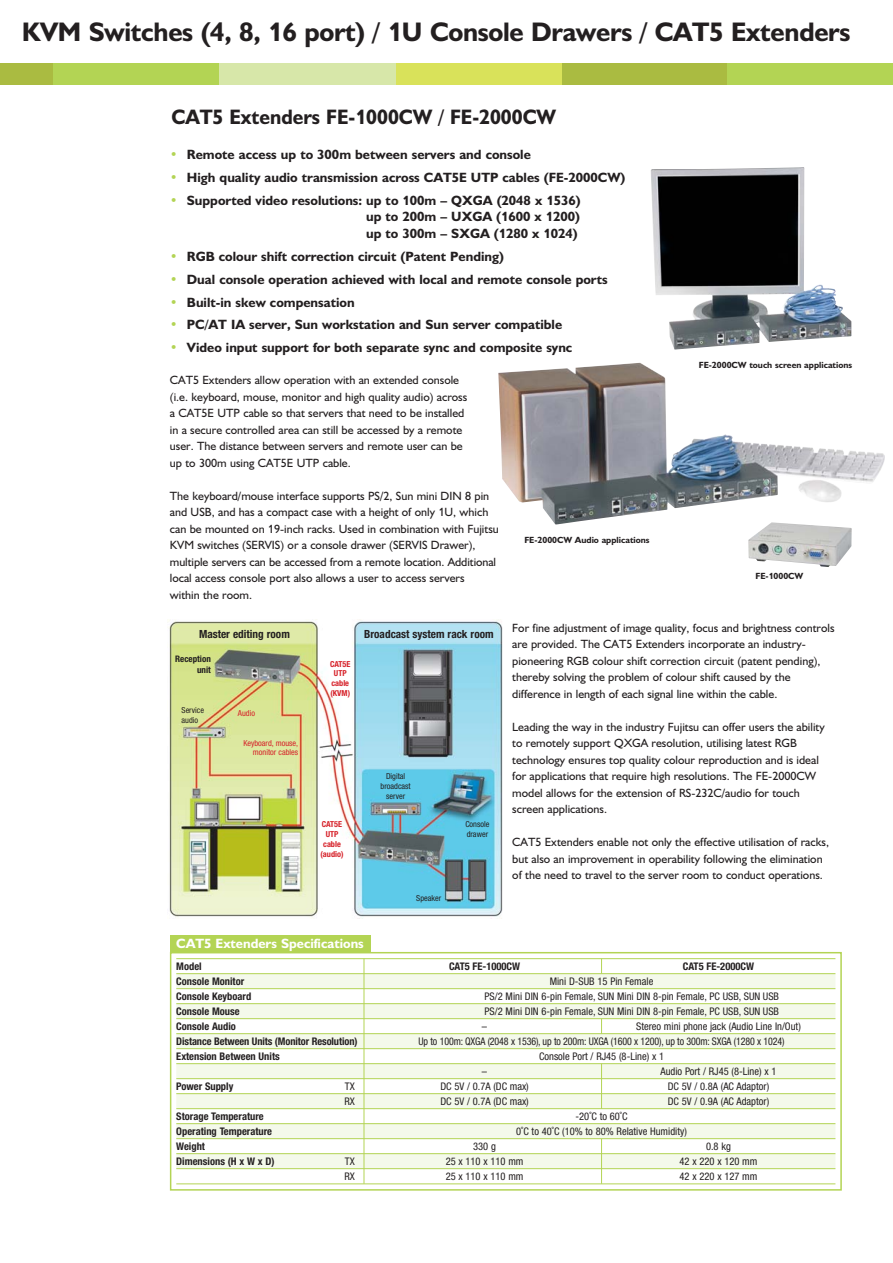
<style>
.page{position:relative;width:893px;height:1263px;background:#fff}
.page>*{position:absolute;margin:0;border:0;box-sizing:border-box;transform-origin:0 0}
.t1{font:700 27px "Fujitsu Humanist 521";letter-spacing:-.01em;color:#231f20}
.t2{font:700 21px "Fujitsu Humanist 521";color:#231f20;scale:.95 1}
.t3{font:700 13.5px/16.5px "Fujitsu Humanist 521";color:#231f20;text-align:justify}
.t4{font:700 13.5px "Fujitsu Humanist 521";color:#fff}
.t5{font:12px/16.5px "Fujitsu Humanist 521";color:#231f20}
.t6{font:700 condensed 11.25px "Helvetica Neue";color:#231f20}
.t7{font:condensed 10.5px "Helvetica Neue";color:#231f20}
.t8{font:700 condensed 10.5px "Helvetica Neue";color:#231f20}
.t9{font:condensed 10.5px "Helvetica Neue";color:#231f20;scale:.95 1}
.t10{font:700 9px "Fujitsu Humanist 521";color:#231f20}
.t11{font:700 condensed 9px/10.8px "Helvetica Neue";color:#231f20;text-align:right}
.t12{font:condensed 8.25px/9.9px "Helvetica Neue";color:#231f20}
.t13{font:700 condensed 8.25px/9.9px "Helvetica Neue";color:#d62129;text-align:center}
.t14{font:condensed 8.25px/9.9px "Helvetica Neue";color:#d62129;text-align:right}
.s1{color:#b3d454}
</style>
<div class="page">
<div style="left:219px;top:64px;width:178px;height:21px;background:#d7e7a9"></div>
<div style="left:397px;top:64px;width:165px;height:21px;background:#d9e25a"></div>
<div style="left:562px;top:64px;width:165px;height:21px;background:#aabb41"></div>
<div style="left:727px;top:64px;width:166px;height:21px;background:#b3d454"></div>
<div style="left:0;top:64px;width:54px;height:21px;background:#aabb41"></div>
<div style="left:53px;top:64px;width:166px;height:21px;background:#b3d454"></div>
<div style="left:170px;top:952px;width:672px;height:239px;border:2px solid #b3d454"></div>
<hr style="left:176px;top:958px;width:659px;height:1px;background:#b3d454">
<div style="left:176px;top:974px;width:659px;height:15px;background:#f4f9eb"></div>
<hr style="left:176px;top:973px;width:659px;height:1px;background:#b3d454">
<hr style="left:176px;top:988px;width:659px;height:1px;background:#b3d454">
<div style="left:176px;top:1004px;width:659px;height:15px;background:#f4f9eb"></div>
<hr style="left:176px;top:1003px;width:659px;height:1px;background:#b3d454">
<hr style="left:176px;top:1018px;width:659px;height:1px;background:#b3d454">
<div style="left:176px;top:1034px;width:659px;height:15px;background:#f4f9eb"></div>
<hr style="left:176px;top:1033px;width:659px;height:1px;background:#b3d454">
<hr style="left:176px;top:1048px;width:659px;height:1px;background:#b3d454">
<div style="left:176px;top:1064px;width:659px;height:15px;background:#f4f9eb"></div>
<hr style="left:176px;top:1063px;width:659px;height:1px;background:#b3d454">
<hr style="left:176px;top:1078px;width:659px;height:1px;background:#b3d454">
<div style="left:176px;top:1094px;width:659px;height:15px;background:#f4f9eb"></div>
<hr style="left:176px;top:1093px;width:659px;height:1px;background:#b3d454">
<hr style="left:176px;top:1108px;width:659px;height:1px;background:#b3d454">
<div style="left:176px;top:1124px;width:659px;height:15px;background:#f4f9eb"></div>
<hr style="left:176px;top:1123px;width:659px;height:1px;background:#b3d454">
<hr style="left:176px;top:1138px;width:659px;height:1px;background:#b3d454">
<div style="left:176px;top:1154px;width:659px;height:15px;background:#f4f9eb"></div>
<hr style="left:176px;top:1153px;width:659px;height:1px;background:#b3d454">
<hr style="left:176px;top:1168px;width:659px;height:1px;background:#b3d454">
<hr style="left:176px;top:1184px;width:659px;height:1px;background:#b3d454">
<hr style="left:364px;top:959px;width:1px;height:225px;background:#b3d454">
<hr style="left:601px;top:1064px;width:1px;height:45px;background:#b3d454">
<svg style="left:601px;top:1019px;width:1px;height:14px"></svg>
<svg style="left:601px;top:959px;width:1px;height:14px"></svg>
<hr style="left:601px;top:1139px;width:1px;height:45px;background:#b3d454">
<div style="left:170px;top:935px;width:200px;height:17px;background:#b3d454"></div>
<img style="left:169px;top:619px;width:334px;height:298px">
<img style="left:498px;top:363px;width:375px;height:161px">
<img style="left:651px;top:167px;width:200px;height:183px">
<img style="left:748px;top:522px;width:104px;height:45px">
<h1 class="t1" style="left:22px;top:21px;width:830px">KVM Switches (4, 8, 16 port) / 1U Console Drawers / CAT5 Extenders</h1>
<h2 class="t2" style="left:171px;top:109px;width:406px">CAT5 Extenders FE-1000CW / FE-2000CW</h2>
<p class="t3" style="left:170px;top:148px;width:362px"><span class="s1">•</span> Remote access up to 300m between servers and console</p>
<p class="t3" style="left:170px;top:171px;width:457px"><span class="s1">•</span> High quality audio transmission across CAT5E UTP cables (FE-2000CW)</p>
<p class="t3" style="left:366px;top:193px;width:216px;text-indent:-196px"><span class="s1">•</span> Supported video resolutions: up to 100m – QXGA (2048 x 1536) up to 200m – UXGA (1600 x 1200) up to 300m – SXGA (1280 x 1024)</p>
<p class="t3" style="left:170px;top:249px;width:336px"><span class="s1">•</span> RGB colour shift correction circuit (Patent Pending)</p>
<p class="t3" style="left:170px;top:272px;width:439px"><span class="s1">•</span> Dual console operation achieved with local and remote console ports</p>
<p class="t3" style="left:170px;top:295px;width:186px"><span class="s1">•</span> Built-in skew compensation</p>
<p class="t3" style="left:170px;top:318px;width:394px"><span class="s1">•</span> PC/AT IA server, Sun workstation and Sun server compatible</p>
<p class="t3" style="left:170px;top:341px;width:404px"><span class="s1">•</span> Video input support for both separate sync and composite sync</p>
<p class="t5" style="left:170px;top:373px;width:299px">CAT5 Extenders allow operation with an extended console (i.e. keyboard, mouse, monitor and high quality audio) across a CAT5E UTP cable so that servers that need to be installed in a secure controlled area can still be accessed by a remote user. The distance between servers and remote user can be up to 300m using CAT5E UTP cable.</p>
<p class="t5" style="left:170px;top:488px;width:330px">The keyboard/mouse interface supports PS/2, Sun mini DIN 8 pin and USB, and has a compact case with a height of only 1U, which can be mounted on 19-inch racks. Used in combination with Fujitsu KVM switches (SERVIS) or a console drawer (SERVIS Drawer), multiple servers can be accessed from a remote location. Additional local access console port also allows a user to access servers<br>within the room.</p>
<p class="t10" style="left:524px;top:537px;width:127px">FE-2000CW Audio applications</p>
<p class="t10" style="left:699px;top:361px;width:155px">FE-2000CW touch screen applications</p>
<p class="t10" style="left:755px;top:573px;width:49px">FE-1000CW</p>
<p class="t6" style="left:199px;top:630px;width:92px">Master editing room</p>
<p class="t6" style="left:364px;top:630px;width:131px">Broadcast system rack room</p>
<p class="t11" style="left:175px;top:654px;width:37px">Reception unit</p>
<p class="t12" style="left:182px;top:706px;width:24px">Service audio</p>
<p class="t14" style="left:238px;top:709px;width:19px">Audio</p>
<p class="t14" style="left:243px;top:738px;width:56px">Keyboard, mouse, monitor cables</p>
<p class="t13" style="left:330px;top:659px;width:22px">CAT5E<br>UTP cable (KVM)</p>
<p class="t13" style="left:320px;top:820px;width:25px">CAT5E<br>UTP cable (audio)</p>
<p class="t4" style="left:176px;top:938px;width:189px">CAT5 Extenders Specifications</p>
<p class="t12" style="left:381px;top:772px;width:32px;text-align:center">Digital broadcast server</p>
<p class="t12" style="left:416px;top:894px;width:27px">Speaker</p>
<p class="t12" style="left:465px;top:820px;width:26px">Console drawer</p>
<p class="t5" style="left:512px;top:620px;width:324px">For fine adjustment of image quality, focus and brightness controls are provided. The CAT5 Extenders incorporate an industry&shy;pioneering RGB colour shift correction circuit (patent pending), thereby solving the problem of colour shift caused by the difference in length of each signal line within the cable.</p>
<p class="t5" style="left:512px;top:719px;width:314px">Leading the way in the industry Fujitsu can offer users the ability to remotely support QXGA resolution, utilising latest RGB technology ensures top quality colour reproduction and is ideal for applications that require high resolutions. The FE-2000CW model allows for the extension of RS-232C/audio for touch screen applications.</p>
<p class="t5" style="left:512px;top:835px;width:318px">CAT5 Extenders enable not only the effective utilisation of racks, but also an improvement in operability following the elimination of the need to travel to the server room to conduct operations.</p>
<p class="t8" style="left:176px;top:962px;width:27px">Model</p>
<p class="t8" style="left:449px;top:962px;width:73px">CAT5 FE-1000CW</p>
<p class="t8" style="left:683px;top:962px;width:73px">CAT5 FE-2000CW</p>
<p class="t8" style="left:176px;top:977px;width:69px">Console Monitor</p>
<p class="t7" style="left:550px;top:977px;width:105px">Mini D-SUB 15 Pin Female</p>
<p class="t8" style="left:176px;top:992px;width:77px">Console Keyboard</p>
<p class="t7" style="left:485px;top:992px;width:296px">PS/2 Mini DIN 6-pin Female, SUN Mini DIN 8-pin Female, PC USB, SUN USB</p>
<p class="t8" style="left:176px;top:1007px;width:65px">Console Mouse</p>
<p class="t7" style="left:485px;top:1007px;width:296px">PS/2 Mini DIN 6-pin Female, SUN Mini DIN 8-pin Female, PC USB, SUN USB</p>
<p class="t8" style="left:176px;top:1022px;width:61px">Console Audio</p>
<p class="t7" style="left:482px;top:1022px;width:7px">–</p>
<p class="t7" style="left:636px;top:1022px;width:166px">Stereo mini phone jack (Audio Line In/Out)</p>
<p class="t8" style="left:176px;top:1037px;width:183px">Distance Between Units (Monitor Resolution)</p>
<p class="t9" style="left:418px;top:1037px;width:387px">Up to 100m: QXGA (2048 x 1536), up to 200m: UXGA (1600 x 1200), up to 300m: SXGA (1280 x 1024)</p>
<p class="t8" style="left:176px;top:1052px;width:105px">Extension Between Units</p>
<p class="t7" style="left:539px;top:1052px;width:127px">Console Port / RJ45 (8-Line) x 1</p>
<p class="t7" style="left:482px;top:1067px;width:7px">–</p>
<p class="t7" style="left:660px;top:1067px;width:118px">Audio Port / RJ45 (8-Line) x 1</p>
<p class="t8" style="left:176px;top:1082px;width:59px">Power Supply</p>
<p class="t7" style="left:345px;top:1082px;width:11px">TX</p>
<p class="t7" style="left:440px;top:1082px;width:90px">DC 5V / 0.7A (DC max)</p>
<p class="t7" style="left:668px;top:1082px;width:103px">DC 5V / 0.8A (AC Adaptor)</p>
<p class="t7" style="left:344px;top:1097px;width:12px">RX</p>
<p class="t7" style="left:440px;top:1097px;width:90px">DC 5V / 0.7A (DC max)</p>
<p class="t7" style="left:668px;top:1097px;width:103px">DC 5V / 0.9A (AC Adaptor)</p>
<p class="t8" style="left:176px;top:1112px;width:89px">Storage Temperature</p>
<p class="t7" style="left:575px;top:1112px;width:53px">-20˚C to 60˚C</p>
<p class="t8" style="left:176px;top:1127px;width:97px">Operating Temperature</p>
<p class="t7" style="left:516px;top:1127px;width:172px">0˚C to 40˚C (10% to 80% Relative Humidity)</p>
<p class="t8" style="left:176px;top:1142px;width:30px">Weight</p>
<p class="t7" style="left:473px;top:1142px;width:24px">330 g</p>
<p class="t7" style="left:706px;top:1142px;width:26px">0.8 kg</p>
<p class="t8" style="left:176px;top:1157px;width:100px">Dimensions (H x W x D)</p>
<p class="t7" style="left:345px;top:1157px;width:11px">TX</p>
<p class="t7" style="left:446px;top:1157px;width:79px">25 x 110 x 110 mm</p>
<p class="t7" style="left:679px;top:1157px;width:79px">42 x 220 x 120 mm</p>
<p class="t7" style="left:344px;top:1172px;width:12px">RX</p>
<p class="t7" style="left:446px;top:1172px;width:79px">25 x 110 x 110 mm</p>
<p class="t7" style="left:679px;top:1172px;width:79px">42 x 220 x 127 mm</p>
</div>
